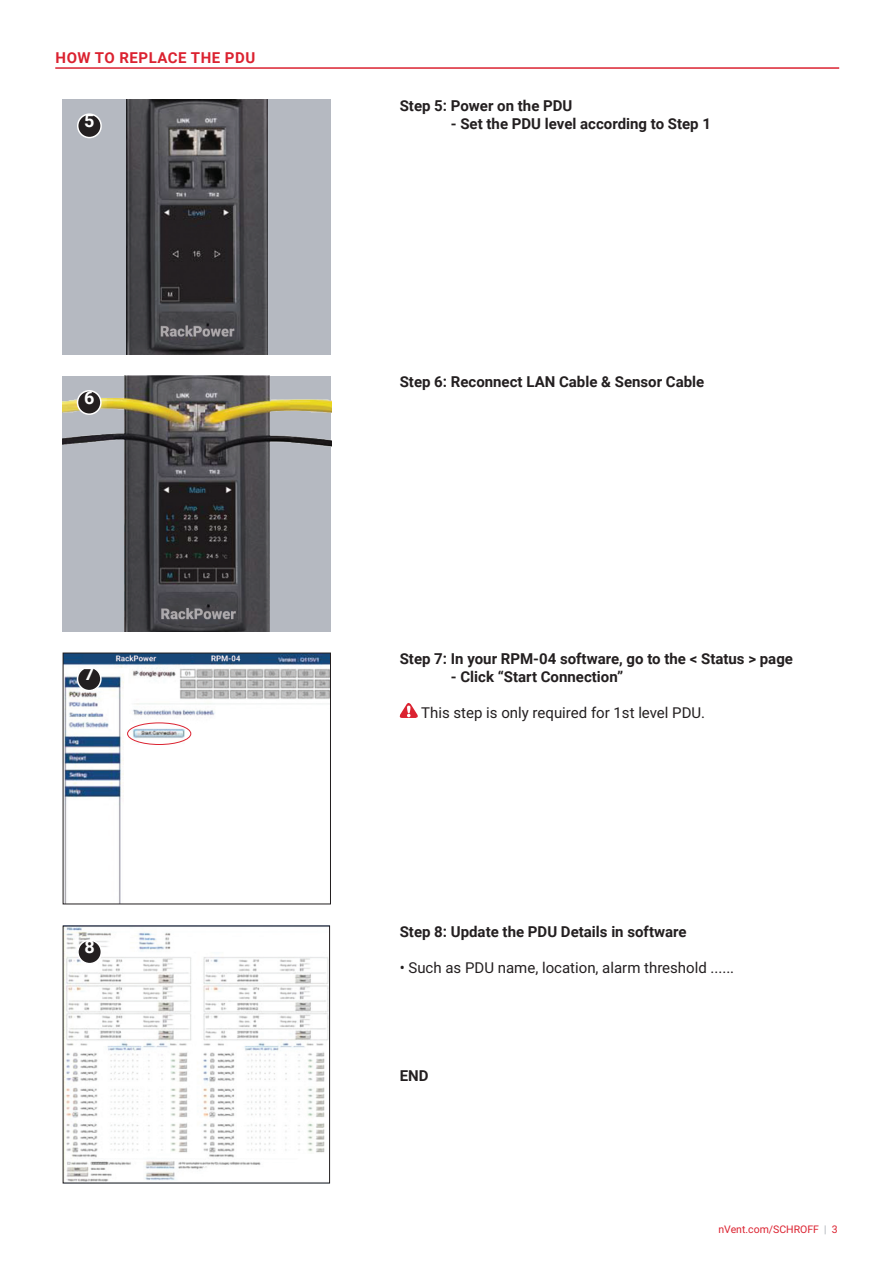
<style>
.page{position:relative;width:893px;height:1263px;background:#fff}
.page>*{position:absolute;margin:0;border:0;box-sizing:border-box;transform-origin:0 0}
.t1{font:700 18px "Roboto";color:#fff}
.t2{font:700 15px "Roboto";color:#231f20}
.t3{font:900 15px "Roboto";color:#231f20}
.t4{font:700 15px "Roboto";letter-spacing:.035em;color:#db2230}
.t5{font:900 10.5px "Roboto";color:#db2230}
.s1{font-weight:300;color:#8f959e}
</style>
<div class="page">
<div style="left:63px;top:100px;width:268px;height:255px;background:#b5b9c1"></div>
<img style="left:127px;top:100px;width:140px;height:255px">
<img style="left:63px;top:376px;width:268px;height:255px">
<img style="left:65px;top:655px;width:264px;height:247px">
<div style="left:63px;top:653px;width:268px;height:251px;border:1px solid #231f20"></div>
<svg style="left:399px;top:703px;width:19px;height:15px"></svg>
<img style="left:65px;top:927px;width:263px;height:254px">
<div style="left:78px;top:114px;width:23px;height:24px;background:#231f20;border-radius:50%"></div>
<div style="left:77px;top:113px;width:25px;height:25px;border:2px solid #fff;border-radius:50%"></div>
<hr style="left:55px;top:67px;width:784px;height:2px;background:#db2230">
<div style="left:78px;top:391px;width:23px;height:23px;background:#231f20;border-radius:50%"></div>
<div style="left:77px;top:390px;width:25px;height:25px;border:2px solid #fff;border-radius:50%"></div>
<div style="left:78px;top:667px;width:23px;height:24px;background:#231f20;border-radius:50%"></div>
<div style="left:77px;top:666px;width:25px;height:25px;border:2px solid #fff;border-radius:50%"></div>
<div style="left:78px;top:940px;width:23px;height:24px;background:#231f20;border-radius:50%"></div>
<div style="left:77px;top:939px;width:25px;height:25px;border:2px solid #fff;border-radius:50%"></div>
<div style="left:127px;top:722px;width:64px;height:23px;border:1px solid #db2230;border-radius:50%"></div>
<p class="t4" style="left:56px;top:47px;width:201px">HOW TO REPLACE THE PDU</p>
<p class="t1" style="left:84px;top:108px;width:12px">5</p>
<p class="t1" style="left:84px;top:385px;width:12px">6</p>
<p class="t1" style="left:84px;top:661px;width:12px">7</p>
<p class="t1" style="left:84px;top:934px;width:12px">8</p>
<p class="t2" style="left:400px;top:95px;width:174px">Step 5: Power on the PDU</p>
<p class="t2" style="left:451px;top:113px;width:262px">- Set the PDU level according to Step 1</p>
<p class="t2" style="left:400px;top:371px;width:306px">Step 6: Reconnect LAN Cable &amp; Sensor Cable</p>
<p class="t2" style="left:400px;top:648px;width:395px">Step 7: In your RPM-04 software, go to the &lt; Status &gt; page</p>
<p class="t2" style="left:451px;top:666px;width:174px">- Click “Start Connection”</p>
<p class="t3" style="left:421px;top:702px;width:286px">This step is only required for 1st level PDU.</p>
<p class="t2" style="left:400px;top:921px;width:288px">Step 8: Update the PDU Details in software</p>
<p class="t3" style="left:400px;top:957px;width:336px">• Such as PDU name, location, alarm threshold ......</p>
<p class="t2" style="left:400px;top:1065px;width:30px">END</p>
<p class="t5" style="left:718px;top:1222px;width:121px">nVent.com/SCHROFF <span class="s1">|</span> 3</p>
</div>
